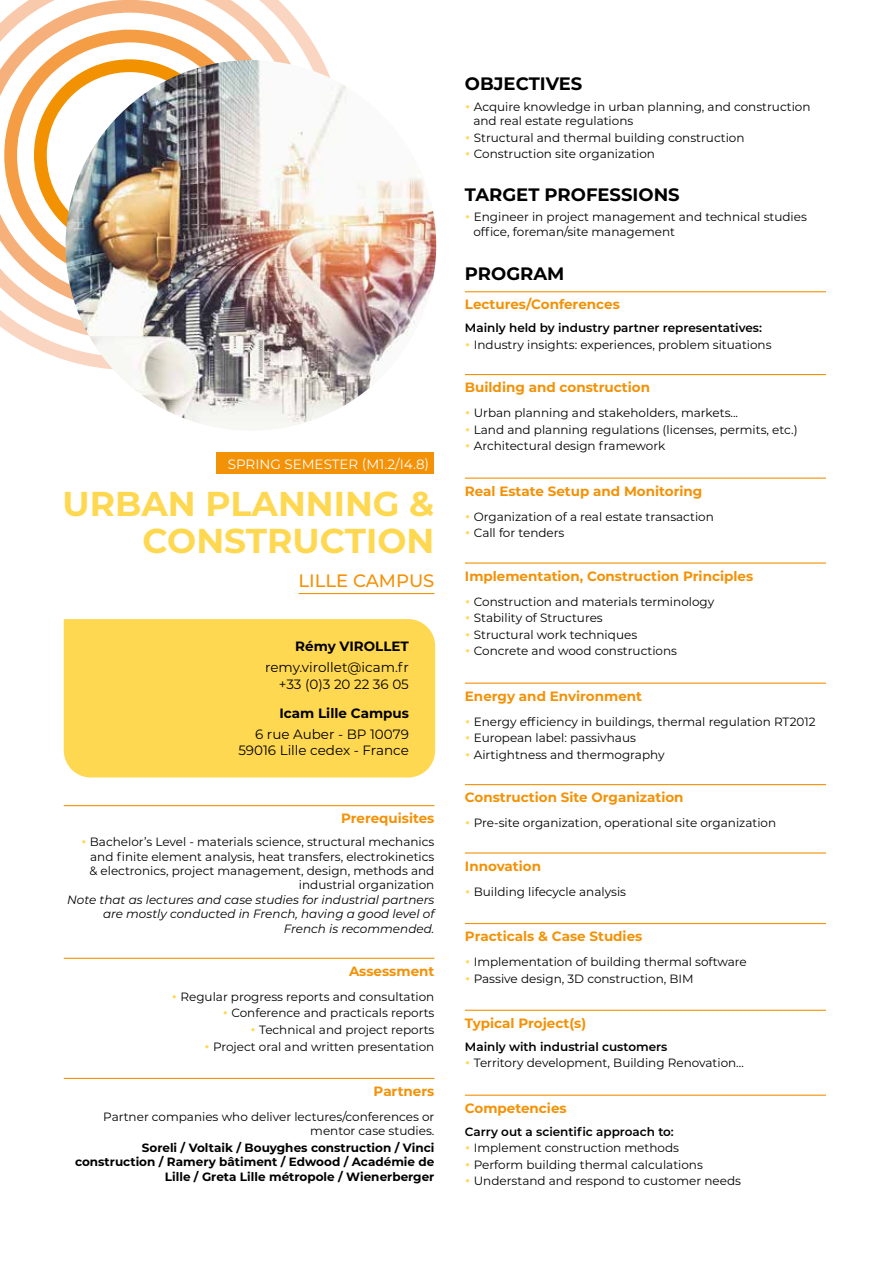
<style>
.page{position:relative;width:893px;height:1263px;background:#fff}
.page>*{position:absolute;margin:0;border:0;box-sizing:border-box;transform-origin:0 0}
.t1{font:700 34.5px/37.5px "Montserrat";color:#ffd851;text-align:right}
.t2{font:700 18px "Montserrat";color:#000}
.t3{font:500 18px "Montserrat";color:#f39207}
.t4{font:700 13.5px "Montserrat";color:#f39207}
.t5{font:13.5px/16.5px "Montserrat";color:#000;text-align:right}
.t6{font:700 13.5px "Montserrat";color:#000}
.t7{font:13.5px "Montserrat";color:#fff}
.t8{font:12px/14.4px "Montserrat";color:#000}
.t9{font:700 12px/14.4px "Montserrat";color:#000;text-align:right}
.t10{font:italic 12px/14.4px "Montserrat";color:#000;text-align:right}
.t11{font:600 12px "Montserrat";color:#000}
.s1{font-family:"Gotham";color:#ffd851}
</style>
<div class="page">
<svg style="left:0;top:0;width:330px;height:370px"></svg>
<hr style="left:465px;top:291px;width:361px;height:1px;background:#f39207">
<hr style="left:465px;top:374px;width:361px;height:1px;background:#f39207">
<hr style="left:465px;top:478px;width:361px;height:1px;background:#f39207">
<hr style="left:465px;top:562px;width:361px;height:2px;background:#f39207">
<hr style="left:465px;top:683px;width:361px;height:1px;background:#f39207">
<hr style="left:465px;top:784px;width:361px;height:1px;background:#f39207">
<hr style="left:465px;top:852px;width:361px;height:1px;background:#f39207">
<hr style="left:465px;top:923px;width:361px;height:1px;background:#f39207">
<hr style="left:465px;top:1010px;width:361px;height:1px;background:#f39207">
<hr style="left:465px;top:1094px;width:361px;height:2px;background:#f39207">
<hr style="left:64px;top:805px;width:370px;height:1px;background:#f39207">
<hr style="left:64px;top:958px;width:370px;height:1px;background:#f39207">
<hr style="left:64px;top:1078px;width:370px;height:1px;background:#f39207">
<div style="left:64px;top:619px;width:371px;height:158px;background:#ffd851"></div>
<img style="left:66px;top:60px;width:370px;height:371px;border-radius:184px">
<hr style="left:299px;top:593px;width:135px;height:1px;background:#f39207">
<div style="left:217px;top:452px;width:217px;height:22px;background:#f39207"></div>
<p class="t7" style="left:228px;top:455px;width:203px">SPRING SEMESTER (M1.2/I4.8)</p>
<h1 class="t1" style="left:63px;top:483px;width:373px">URBAN PLANNING &amp;<br>CONSTRUCTION</h1>
<h2 class="t3" style="left:299px;top:568px;width:137px">LILLE CAMPUS</h2>
<p class="t6" style="left:295px;top:637px;width:115px">Rémy VIROLLET</p>
<p class="t5" style="left:265px;top:658px;width:145px">remy.virollet@icam.fr +33 (0)3 20 22 36 05</p>
<p class="t6" style="left:279px;top:703px;width:131px">Icam Lille Campus</p>
<p class="t5" style="left:238px;top:725px;width:172px">6 rue Auber - BP 10079<br>59016 Lille cedex - France</p>
<p class="t4" style="left:341px;top:809px;width:95px">Prerequisites</p>
<p class="t8" style="left:81px;top:834px;width:355px;text-align:right"><span class="s1">•</span> Bachelor’s Level - materials science, structural mechanics and finite element analysis, heat transfers, electrokinetics &amp; electronics, project management, design, methods and industrial organization</p>
<p class="t10" style="left:67px;top:892px;width:369px">Note that as lectures and case studies for industrial partners are mostly conducted in French, having a good level of<br>French is recommended.</p>
<p class="t4" style="left:349px;top:961px;width:87px">Assessment</p>
<p class="t8" style="left:172px;top:989px;width:264px"><span class="s1">•</span> Regular progress reports and consultation</p>
<p class="t8" style="left:222px;top:1005px;width:213px"><span class="s1">•</span> Conference and practicals reports</p>
<p class="t8" style="left:250px;top:1022px;width:186px"><span class="s1">•</span> Technical and project reports</p>
<p class="t8" style="left:204px;top:1038px;width:232px"><span class="s1">•</span> Project oral and written presentation</p>
<p class="t4" style="left:374px;top:1081px;width:62px">Partners</p>
<p class="t8" style="left:103px;top:1109px;width:333px;text-align:right">Partner companies who deliver lectures/conferences or mentor case studies.</p>
<p class="t9" style="left:75px;top:1140px;width:361px">Soreli / Voltaik / Bouyghes construction / Vinci construction / Ramery bâtiment / Edwood / Académie de<br>Lille / Greta Lille métropole / Wienerberger</p>
<h2 class="t2" style="left:465px;top:71px;width:119px">OBJECTIVES</h2>
<p class="t8" style="left:473px;top:99px;width:339px;text-indent:-9px"><span class="s1">•</span> Acquire knowledge in urban planning, and construction and real estate regulations</p>
<p class="t8" style="left:465px;top:130px;width:281px"><span class="s1">•</span> Structural and thermal building construction</p>
<p class="t8" style="left:465px;top:146px;width:192px"><span class="s1">•</span> Construction site organization</p>
<h2 class="t2" style="left:465px;top:181px;width:216px">TARGET PROFESSIONS</h2>
<p class="t8" style="left:473px;top:210px;width:335px;text-indent:-9px"><span class="s1">•</span> Engineer in project management and technical studies office, foreman/site management</p>
<h2 class="t2" style="left:465px;top:261px;width:101px">PROGRAM</h2>
<p class="t4" style="left:465px;top:295px;width:156px">Lectures/Conferences</p>
<p class="t11" style="left:465px;top:319px;width:299px">Mainly held by industry partner representatives:</p>
<p class="t8" style="left:465px;top:337px;width:308px"><span class="s1">•</span> Industry insights: experiences, problem situations</p>
<p class="t4" style="left:465px;top:378px;width:187px">Building and construction</p>
<p class="t8" style="left:465px;top:405px;width:275px"><span class="s1">•</span> Urban planning and stakeholders, markets...</p>
<p class="t8" style="left:465px;top:422px;width:334px"><span class="s1">•</span> Land and planning regulations (licenses, permits, etc.)</p>
<p class="t8" style="left:465px;top:438px;width:202px"><span class="s1">•</span> Architectural design framework</p>
<p class="t4" style="left:465px;top:481px;width:239px">Real Estate Setup and Monitoring</p>
<p class="t8" style="left:465px;top:509px;width:250px"><span class="s1">•</span> Organization of a real estate transaction</p>
<p class="t8" style="left:465px;top:525px;width:101px"><span class="s1">•</span> Call for tenders</p>
<p class="t4" style="left:465px;top:566px;width:290px">Implementation, Construction Principles</p>
<p class="t8" style="left:465px;top:594px;width:251px"><span class="s1">•</span> Construction and materials terminology</p>
<p class="t8" style="left:465px;top:610px;width:139px"><span class="s1">•</span> Stability of Structures</p>
<p class="t8" style="left:465px;top:627px;width:174px"><span class="s1">•</span> Structural work techniques</p>
<p class="t8" style="left:465px;top:643px;width:214px"><span class="s1">•</span> Concrete and wood constructions</p>
<p class="t4" style="left:465px;top:686px;width:179px">Energy and Environment</p>
<p class="t8" style="left:465px;top:714px;width:352px"><span class="s1">•</span> Energy efficiency in buildings, thermal regulation RT2012</p>
<p class="t8" style="left:465px;top:730px;width:173px"><span class="s1">•</span> European label: passivhaus</p>
<p class="t8" style="left:465px;top:747px;width:201px"><span class="s1">•</span> Airtightness and thermography</p>
<p class="t4" style="left:465px;top:788px;width:220px">Construction Site Organization</p>
<p class="t8" style="left:465px;top:815px;width:313px"><span class="s1">•</span> Pre-site organization, operational site organization</p>
<p class="t4" style="left:465px;top:856px;width:78px">Innovation</p>
<p class="t8" style="left:465px;top:884px;width:163px"><span class="s1">•</span> Building lifecycle analysis</p>
<p class="t4" style="left:465px;top:926px;width:179px">Practicals &amp; Case Studies</p>
<p class="t8" style="left:465px;top:954px;width:283px"><span class="s1">•</span> Implementation of building thermal software</p>
<p class="t8" style="left:465px;top:971px;width:230px"><span class="s1">•</span> Passive design, 3D construction, BIM</p>
<p class="t4" style="left:465px;top:1013px;width:123px">Typical Project(s)</p>
<p class="t11" style="left:465px;top:1038px;width:204px">Mainly with industrial customers</p>
<p class="t8" style="left:465px;top:1055px;width:281px"><span class="s1">•</span> Territory development, Building Renovation…</p>
<p class="t4" style="left:465px;top:1098px;width:103px">Competencies</p>
<p class="t11" style="left:465px;top:1123px;width:210px">Carry out a scientific approach to:</p>
<p class="t8" style="left:465px;top:1140px;width:216px"><span class="s1">•</span> Implement construction methods</p>
<p class="t8" style="left:465px;top:1157px;width:240px"><span class="s1">•</span> Perform building thermal calculations</p>
<p class="t8" style="left:465px;top:1173px;width:278px"><span class="s1">•</span> Understand and respond to customer needs</p>
</div>
